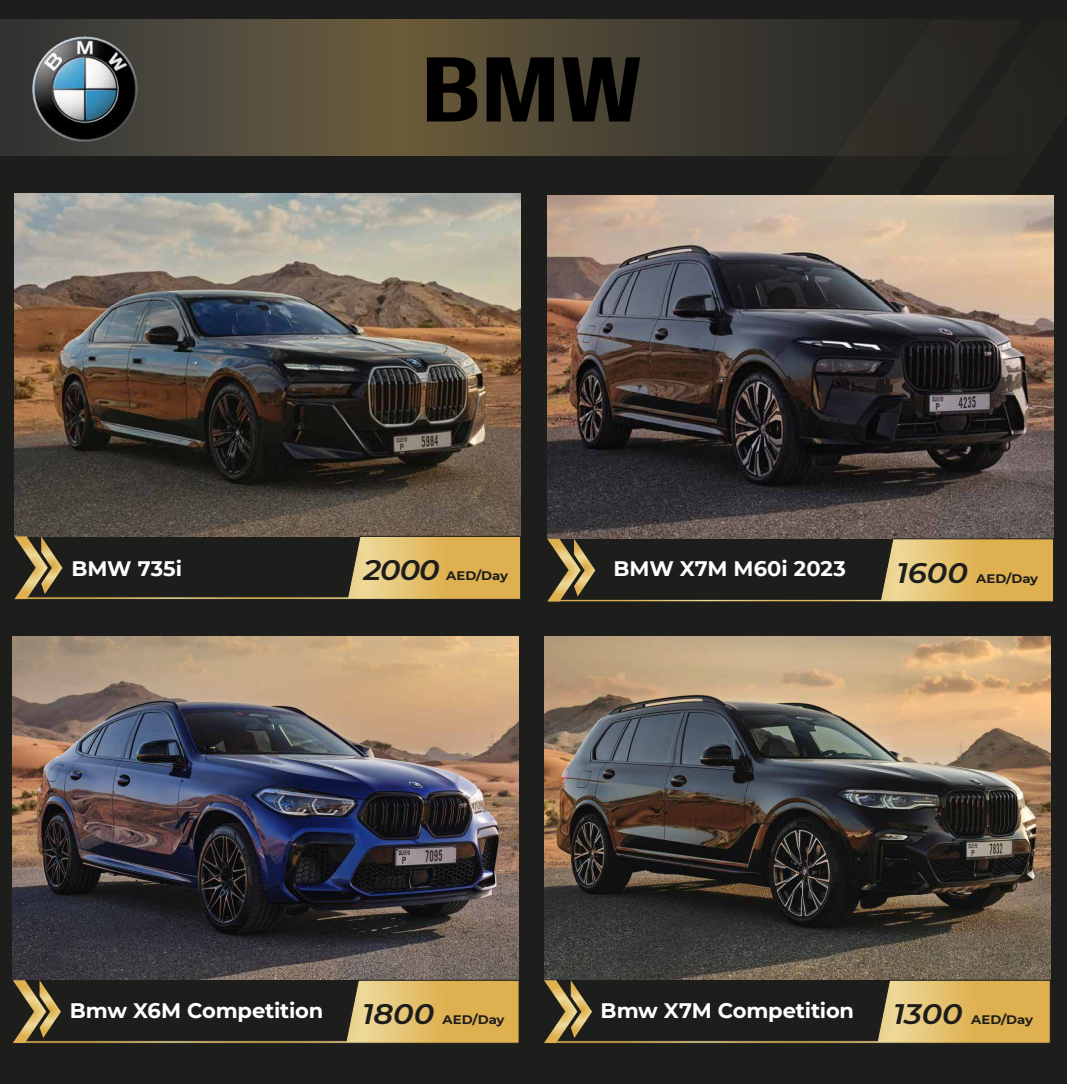
<style>
.page{position:relative;width:1067px;height:1084px;background:#fff}
.page>*{position:absolute;margin:0;border:0;box-sizing:border-box;transform-origin:0 0}
.t1{font:91.5px "Bebas Neue";color:#000;scale:1.62 1}
.t2{font:italic 600 28.2px "Montserrat";letter-spacing:-.005em;color:#1d1d1b;scale:1.08 1}
.t3{font:700 21px "Montserrat";letter-spacing:-.005em;color:#fff}
.t4{font:700 12.4px "Montserrat";color:#1d1d1b;scale:1.08 1}
</style>
<div class="page">
<div style="left:1px;top:0;width:1066px;height:1083px;background:#1d1d1b"></div>
<img style="left:0;top:155px;width:498px;height:356px">
<img style="left:498px;top:155px;width:556px;height:363px">
<img style="left:0;top:511px;width:591px;height:481px">
<svg style="left:12px;top:979px;width:508px;height:64px"></svg>
<img style="left:490px;top:518px;width:564px;height:466px">
<svg style="left:543px;top:979px;width:508px;height:64px"></svg>
<svg style="left:0;top:20px;width:775px;height:135px;background:#504837"></svg>
<svg style="left:775px;top:20px;width:108px;height:232px"></svg>
<svg style="left:883px;top:20px;width:171px;height:232px"></svg>
<img style="left:31px;top:35px;width:107px;height:107px">
<h1 class="t1" style="left:421px;top:38px;width:138px">BMW</h1>
<p class="t3" style="left:72px;top:554px;width:112px">BMW 735i</p>
<h2 class="t2" style="left:364px;top:550px;width:72px">2000</h2>
<p class="t4" style="left:446px;top:567px;width:59px">AED/Day</p>
<p class="t3" style="left:614px;top:554px;width:234px">BMW X7M M60i 2023</p>
<h2 class="t2" style="left:896px;top:552px;width:68px">1600</h2>
<p class="t4" style="left:976px;top:569px;width:59px">AED/Day</p>
<p class="t3" style="left:70px;top:995px;width:255px">Bmw X6M Competition</p>
<h2 class="t2" style="left:362px;top:994px;width:68px">1800</h2>
<p class="t4" style="left:443px;top:1010px;width:59px">AED/Day</p>
<p class="t3" style="left:601px;top:995px;width:255px">Bmw X7M Competition</p>
<h2 class="t2" style="left:893px;top:994px;width:66px">1300</h2>
<p class="t4" style="left:971px;top:1010px;width:59px">AED/Day</p>
</div>
